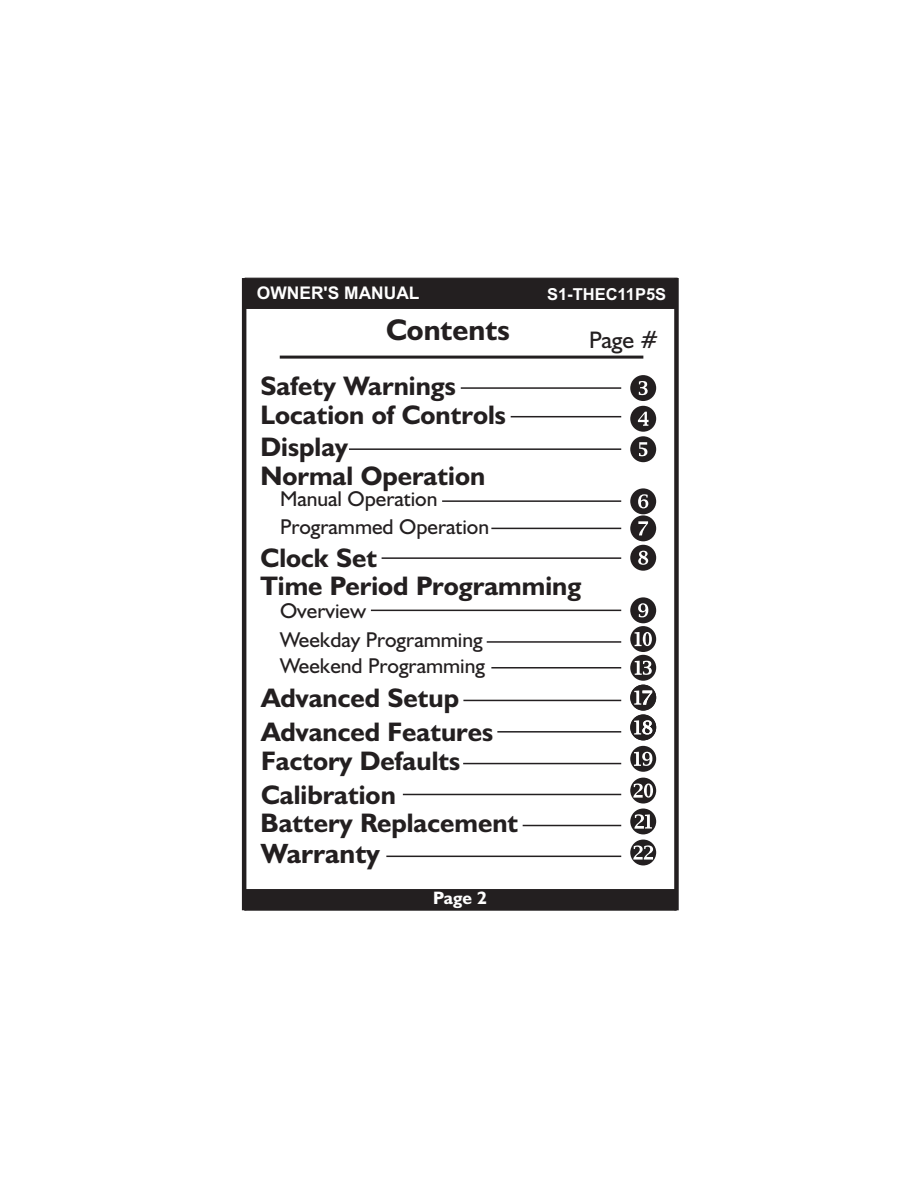
<style>
.page{position:relative;width:918px;height:1188px;background:#fff}
.page>*{position:absolute;margin:0;border:0;box-sizing:border-box;transform-origin:0 0}
.t1{font:700 30px "Humanist 521 BT";color:#231f20}
.t2{font:700 28.05px "Humanist 521 BT";color:#231f20}
.t3{font:700 26.85px/29.2px "Humanist 521 BT";color:#231f20}
.t4{font:24px "Humanist 521 BT";color:#231f20}
.t5{font:21.6px/25.7px "Humanist 521 BT";color:#231f20}
.t6{font:700 18px "Humanist 521 BT";color:#fff}
.t7{font:700 17.4px "Arial";color:#fff}
.t8{font:700 16.5px "Arial";color:#fff}
</style>
<div class="page">
<div style="left:246px;top:278px;width:428px;height:31px;background:#231f20"></div>
<div style="left:674px;top:278px;width:5px;height:632px;background:#231f20"></div>
<div style="left:246px;top:889px;width:428px;height:21px;background:#231f20"></div>
<hr style="left:442px;top:500px;width:179px;height:2px;background:#231f20">
<hr style="left:371px;top:610px;width:250px;height:1px;background:#231f20">
<hr style="left:487px;top:641px;width:134px;height:2px;background:#231f20">
<hr style="left:463px;top:700px;width:158px;height:1px;background:#231f20">
<hr style="left:523px;top:825px;width:98px;height:1px;background:#231f20">
<hr style="left:386px;top:856px;width:235px;height:1px;background:#231f20">
<hr style="left:461px;top:387px;width:160px;height:2px;background:#231f20">
<hr style="left:511px;top:416px;width:110px;height:1px;background:#231f20">
<hr style="left:349px;top:448px;width:272px;height:2px;background:#231f20">
<hr style="left:491px;top:528px;width:130px;height:1px;background:#231f20">
<hr style="left:382px;top:557px;width:239px;height:2px;background:#231f20">
<hr style="left:280px;top:356px;width:363px;height:3px;background:#231f20">
<hr style="left:497px;top:731px;width:124px;height:2px;background:#231f20">
<hr style="left:463px;top:763px;width:158px;height:1px;background:#231f20">
<hr style="left:403px;top:794px;width:218px;height:1px;background:#231f20">
<hr style="left:491px;top:667px;width:130px;height:2px;background:#231f20">
<hr style="left:242px;top:278px;width:4px;height:632px;background:#231f20">
<div style="left:630px;top:655px;width:26px;height:26px;background:#231f20;border-radius:50%"></div>
<svg style="left:635px;top:661px;width:17px;height:14px"></svg>
<div style="left:630px;top:685px;width:26px;height:26px;background:#231f20;border-radius:50%"></div>
<svg style="left:634px;top:691px;width:18px;height:14px"></svg>
<div style="left:630px;top:714px;width:26px;height:26px;background:#231f20;border-radius:50%"></div>
<svg style="left:634px;top:720px;width:18px;height:15px"></svg>
<div style="left:630px;top:778px;width:26px;height:26px;background:#231f20;border-radius:50%"></div>
<svg style="left:633px;top:784px;width:20px;height:14px"></svg>
<div style="left:630px;top:809px;width:26px;height:25px;background:#231f20;border-radius:50%"></div>
<svg style="left:635px;top:814px;width:17px;height:15px"></svg>
<div style="left:630px;top:840px;width:26px;height:25px;background:#231f20;border-radius:50%"></div>
<svg style="left:633px;top:845px;width:20px;height:15px"></svg>
<div style="left:630px;top:746px;width:26px;height:26px;background:#231f20;border-radius:50%"></div>
<svg style="left:634px;top:752px;width:19px;height:14px"></svg>
<div style="left:630px;top:375px;width:26px;height:26px;background:#231f20;border-radius:50%"></div>
<svg style="left:639px;top:381px;width:9px;height:14px"></svg>
<div style="left:630px;top:406px;width:26px;height:26px;background:#231f20;border-radius:50%"></div>
<svg style="left:638px;top:412px;width:11px;height:14px"></svg>
<div style="left:630px;top:436px;width:26px;height:26px;background:#231f20;border-radius:50%"></div>
<svg style="left:639px;top:442px;width:8px;height:14px"></svg>
<div style="left:630px;top:488px;width:26px;height:26px;background:#231f20;border-radius:50%"></div>
<svg style="left:638px;top:494px;width:10px;height:14px"></svg>
<div style="left:630px;top:515px;width:26px;height:26px;background:#231f20;border-radius:50%"></div>
<svg style="left:638px;top:521px;width:10px;height:14px"></svg>
<div style="left:630px;top:545px;width:26px;height:26px;background:#231f20;border-radius:50%"></div>
<svg style="left:638px;top:551px;width:10px;height:14px"></svg>
<div style="left:630px;top:597px;width:26px;height:26px;background:#231f20;border-radius:50%"></div>
<svg style="left:638px;top:603px;width:10px;height:14px"></svg>
<svg style="left:630px;top:626px;width:26px;height:26px"></svg>
<svg style="left:635px;top:632px;width:17px;height:14px"></svg>
<p class="t7" style="left:257px;top:287px;width:164px">OWNER'S MANUAL</p>
<p class="t8" style="left:547px;top:288px;width:121px">S1-THEC11P5S</p>
<p class="t1" style="left:386px;top:318px;width:125px">Contents</p>
<p class="t3" style="left:261px;top:373px;width:247px">Safety Warnings<br>Location of Controls</p>
<p class="t3" style="left:261px;top:434px;width:89px">Display</p>
<p class="t3" style="left:261px;top:463px;width:226px">Normal Operation</p>
<p class="t5" style="left:280px;top:488px;width:159px">Manual Operation</p>
<p class="t5" style="left:280px;top:516px;width:211px">Programmed Operation</p>
<p class="t3" style="left:261px;top:546px;width:118px">Clock Set</p>
<p class="t3" style="left:261px;top:573px;width:322px">Time Period Programming</p>
<p class="t5" style="left:280px;top:599px;width:88px">Overview</p>
<p class="t5" style="left:280px;top:629px;width:207px">Weekday Programming<br>Weekend Programming</p>
<p class="t3" style="left:261px;top:685px;width:200px">Advanced Setup</p>
<p class="t3" style="left:261px;top:719px;width:234px">Advanced Features</p>
<p class="t3" style="left:261px;top:746px;width:201px;line-height:33.9px">Factory Defaults<br>Calibration</p>
<p class="t3" style="left:261px;top:810px;width:259px">Battery Replacement</p>
<p class="t2" style="left:261px;top:841px;width:120px">Warranty</p>
<p class="t6" style="left:433px;top:890px;width:55px">Page 2</p>
<p class="t4" style="left:589px;top:330px;width:71px">Page #</p>
</div>
